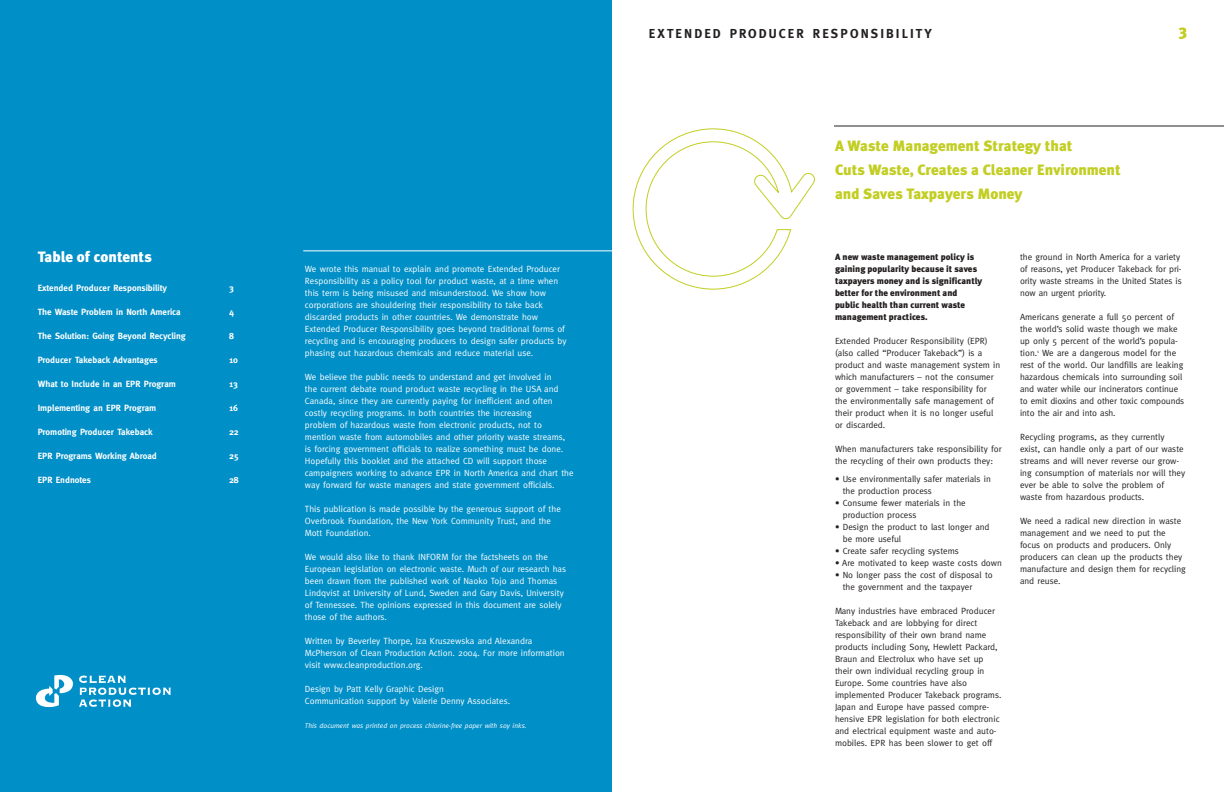
<style>
.page{position:relative;width:1224px;height:792px;background:#fff}
.page>*{position:absolute;margin:0;border:0;box-sizing:border-box;transform-origin:0 0}
.t1{font:900 16px "Meta Plus";color:#c2ce23}
.t2{font:900 15px/24px "Meta Plus";color:#c2ce23}
.t3{font:900 15px "Meta Plus";color:#fff}
.t4{font:700 13px "Meta";letter-spacing:.16em;color:#231f1f}
.t5{font:9px/12px "Meta";color:#231f1f}
.t6{font:9px/12px "Meta";color:#fff}
.t7{font:700 9px "Meta";color:#fff}
.t8{font:900 9px/12px "Meta Plus";color:#231f1f}
.t9{font:italic 7px "Meta";color:#fff}
</style>
<div class="page">
<div style="left:0;top:0;width:612px;height:792px;background:#008fc7"></div>
<hr style="left:834px;top:126px;width:390px;height:1px;background:#231f1f">
<hr style="left:303px;top:251px;width:312px;height:1px;background:#fff">
<img style="left:36px;top:675px;width:135px;height:31px">
<svg style="left:632px;top:128px;width:183px;height:162px"></svg>
<h2 class="t3" style="left:38px;top:251px;width:116px">Table of contents</h2>
<p class="t7" style="left:38px;top:284px;width:131px">Extended Producer Responsibility</p>
<p class="t7" style="left:229px;top:284px;width:6px">3</p>
<p class="t7" style="left:38px;top:308px;width:144px">The Waste Problem in North America</p>
<p class="t7" style="left:229px;top:308px;width:6px">4</p>
<p class="t7" style="left:38px;top:332px;width:150px">The Solution: Going Beyond Recycling</p>
<p class="t7" style="left:229px;top:332px;width:6px">8</p>
<p class="t7" style="left:38px;top:356px;width:121px">Producer Takeback Advantages</p>
<p class="t7" style="left:229px;top:356px;width:10px">10</p>
<p class="t7" style="left:38px;top:380px;width:140px">What to Include in an EPR Program</p>
<p class="t7" style="left:229px;top:380px;width:10px">13</p>
<p class="t7" style="left:38px;top:404px;width:120px">Implementing an EPR Program</p>
<p class="t7" style="left:229px;top:404px;width:10px">16</p>
<p class="t7" style="left:38px;top:428px;width:116px">Promoting Producer Takeback</p>
<p class="t7" style="left:229px;top:428px;width:11px">22</p>
<p class="t7" style="left:38px;top:452px;width:121px">EPR Programs Working Abroad</p>
<p class="t7" style="left:229px;top:452px;width:11px">25</p>
<p class="t7" style="left:38px;top:476px;width:55px">EPR Endnotes</p>
<p class="t7" style="left:229px;top:476px;width:11px">28</p>
<p class="t6" style="left:305px;top:264px;width:263px">We wrote this manual to explain and promote Extended Producer Responsibility as a policy tool for product waste, at a time when this term is being misused and misunderstood. We show how corporations are shouldering their responsibility to take back discarded products in other countries. We demonstrate how Extended Producer Responsibility goes beyond traditional forms of recycling and is encouraging producers to design safer products by phasing out hazardous chemicals and reduce material use.</p>
<p class="t6" style="left:305px;top:372px;width:270px">We believe the public needs to understand and get involved in<br>the current debate round product waste recycling in the USA and Canada, since they are currently paying for inefficient and often costly recycling programs. In both countries the increasing<br>problem of hazardous waste from electronic products, not to mention waste from automobiles and other priority waste streams, is forcing government officials to realize something must be done.<br>Hopefully this booklet and the attached CD will support those campaigners working to advance EPR in North America and chart the way forward for waste managers and state government officials.</p>
<p class="t6" style="left:305px;top:504px;width:257px">This publication is made possible by the generous support of the<br>Overbrook Foundation, the New York Community Trust, and the<br>Mott Foundation.</p>
<p class="t6" style="left:305px;top:552px;width:263px">We would also like to thank INFORM for the factsheets on the European legislation on electronic waste. Much of our research has been drawn from the published work of Naoko Tojo and Thomas Lindqvist at University of Lund, Sweden and Gary Davis, University of Tennessee. The opinions expressed in this document are solely those of the authors.</p>
<p class="t6" style="left:305px;top:636px;width:261px">Written by Beverley Thorpe, Iza Kruszewska and Alexandra<br>McPherson of Clean Production Action. 2004. For more information visit www.cleanproduction.org.</p>
<p class="t6" style="left:305px;top:684px;width:207px">Design by Patt Kelly Graphic Design<br>Communication support by Valerie Denny Associates.</p>
<p class="t9" style="left:305px;top:723px;width:223px">This document was printed on process chlorine-free paper with soy inks.</p>
<h3 class="t4" style="left:649px;top:29px;width:284px">EXTENDED PRODUCER RESPONSIBILITY</h3>
<h2 class="t2" style="left:835px;top:136px;width:287px">A Waste Management Strategy that<br>Cuts Waste, Creates a Cleaner Environment and Saves Taxpayers Money</h2>
<h1 class="t1" style="left:1179px;top:25px;width:10px">3</h1>
<p class="t8" style="left:835px;top:252px;width:149px">A new waste management policy is gaining popularity because it saves taxpayers money and is significantly better for the environment and public health than current waste management practices.</p>
<p class="t5" style="left:835px;top:336px;width:167px">Extended Producer Responsibility (EPR) (also called “Producer Takeback”) is a product and waste management system in which manufacturers – not the consumer or government – take responsibility for the environmentally safe management of their product when it is no longer useful or discarded.</p>
<p class="t5" style="left:835px;top:444px;width:168px">When manufacturers take responsibility for the recycling of their own products they:</p>
<p class="t5" style="left:843px;top:474px;width:150px;text-indent:-8px">• Use environmentally safer materials in the production process</p>
<p class="t5" style="left:843px;top:498px;width:125px;text-indent:-8px">• Consume fewer materials in the production process</p>
<p class="t5" style="left:843px;top:522px;width:148px;text-indent:-8px">• Design the product to last longer and be more useful</p>
<p class="t5" style="left:835px;top:546px;width:125px">• Create safer recycling systems</p>
<p class="t5" style="left:835px;top:558px;width:168px">• Are motivated to keep waste costs down</p>
<p class="t5" style="left:843px;top:570px;width:152px;text-indent:-8px">• No longer pass the cost of disposal to the government and the taxpayer</p>
<p class="t5" style="left:835px;top:606px;width:168px">Many industries have embraced Producer Takeback and are lobbying for direct responsibility of their own brand name products including Sony, Hewlett Packard, Braun and Electrolux who have set up their own individual recycling group in Europe. Some countries have also implemented Producer Takeback programs.<br>Japan and Europe have passed compre&shy;hensive EPR legislation for both electronic and electrical equipment waste and auto&shy;mobiles. EPR has been slower to get off</p>
<p class="t5" style="left:1020px;top:252px;width:163px">the ground in North America for a variety of reasons, yet Producer Takeback for pri&shy;ority waste streams in the United States is now an urgent priority.</p>
<p class="t5" style="left:1020px;top:312px;width:166px">Americans generate a full 50 percent of the world’s solid waste though we make up only 5 percent of the world’s popula&shy;tion.<sup>1</sup> We are a dangerous model for the rest of the world. Our landfills are leaking hazardous chemicals into surrounding soil and water while our incinerators continue to emit dioxins and other toxic compounds into the air and into ash.</p>
<p class="t5" style="left:1020px;top:432px;width:167px">Recycling programs, as they currently exist, can handle only a part of our waste streams and will never reverse our grow&shy;ing consumption of materials nor will they ever be able to solve the problem of waste from hazardous products.</p>
<p class="t5" style="left:1020px;top:516px;width:167px">We need a radical new direction in waste management and we need to put the focus on products and producers. Only producers can clean up the products they manufacture and design them for recycling and reuse.</p>
</div>
